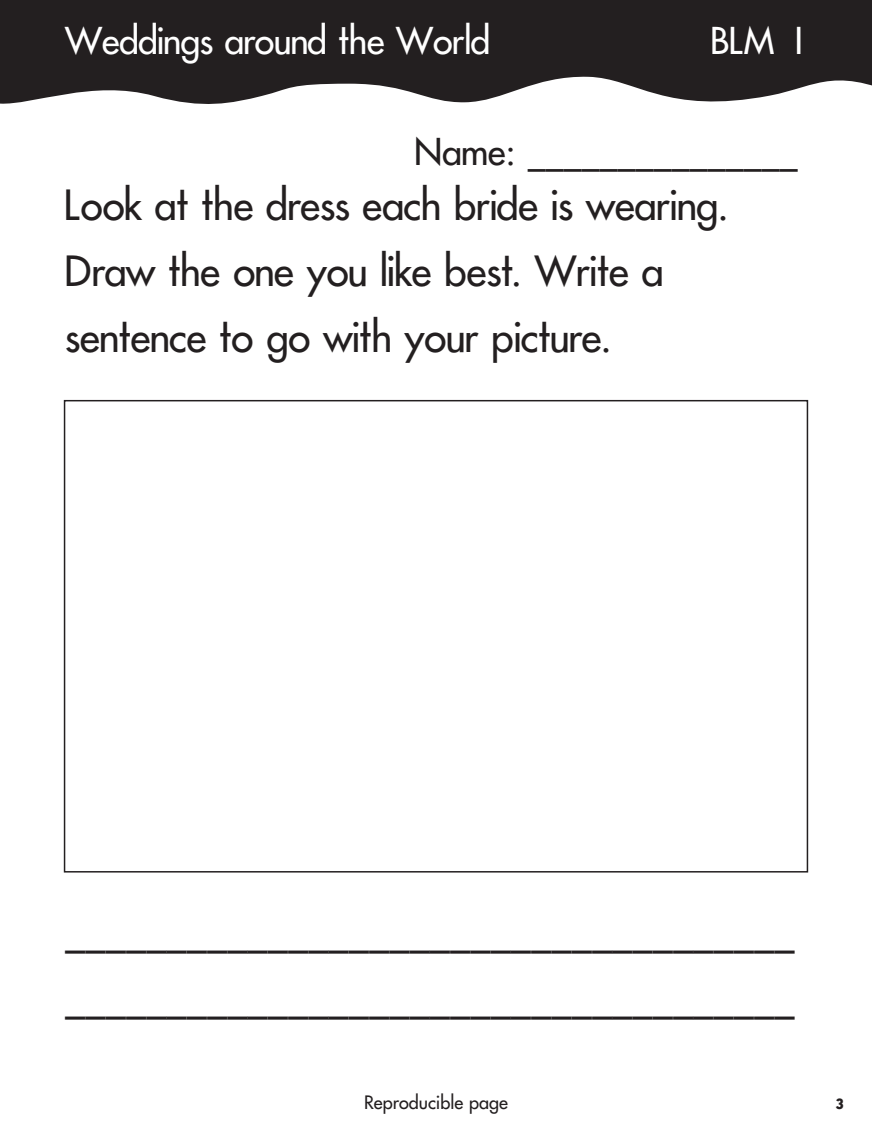
<style>
.page{position:relative;width:872px;height:1136px;background:#fff}
.page>*{position:absolute;margin:0;border:0;box-sizing:border-box;transform-origin:0 0}
.t1{font:40.5px/66px "Futura JUNIORSP";color:#231f20}
.t2{font:36px "Futura JUNIORSP";color:#fff}
.t3{font:36px "Futura JUNIORSP";color:#231f20}
.t4{font:18px "Futura";color:#231f20}
.t5{font:700 18px "Bailey Sans ITC";color:#231f20}
</style>
<div class="page">
<svg style="left:0;top:0;width:872px;height:104px;background:#3b3839"></svg>
<div style="left:64px;top:400px;width:744px;height:472px;border:2px solid #231f20"></div>
<p class="t2" style="left:65px;top:23px;width:426px">Weddings around the World</p>
<p class="t2" style="left:710px;top:23px;width:98px">BLM 1</p>
<p class="t3" style="left:414px;top:134px;width:385px">Name: _______________</p>
<p class="t1" style="left:65px;top:175px;width:665px">Look at the dress each bride is wearing.<br>Draw the one you like best. Write a sentence to go with your picture.</p>
<p class="t1" style="left:65px;top:901px;width:731px">____________________________________ ____________________________________</p>
<p class="t4" style="left:364px;top:1093px;width:145px">Reproducible page</p>
<p class="t5" style="left:835px;top:1096px;width:11px">3</p>
</div>
